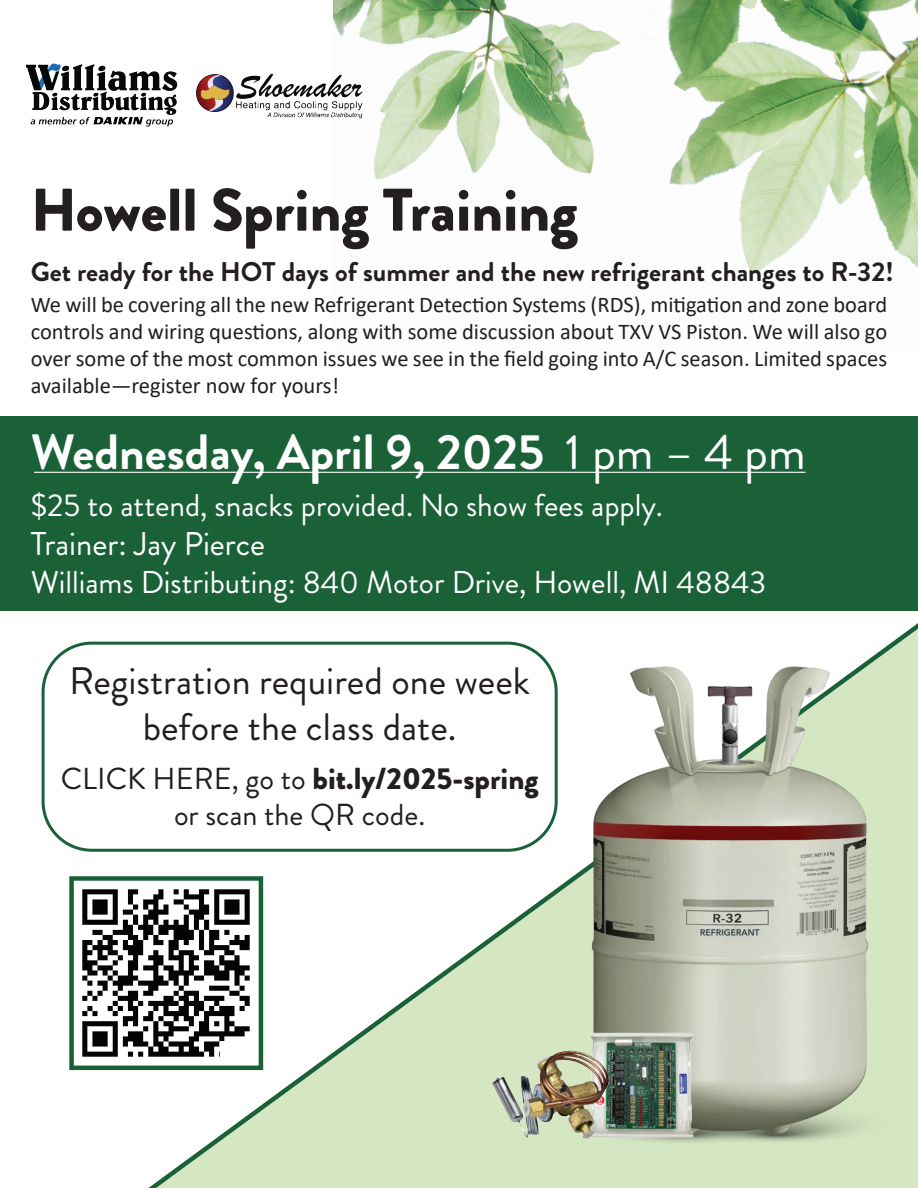
<style>
.page{position:relative;width:918px;height:1188px;background:#fff}
.page>*{position:absolute;margin:0;border:0;box-sizing:border-box;transform-origin:0 0}
.t1{font:900 60px "Brandon Grotesque";color:#231f20}
.t2{font:700 49.5px "Brandon Grotesque";color:#fff}
.t3{font:38.25px/45.9px "Brandon Grotesque";color:#231f20;text-align:center}
.t4{font:32.85px "Brandon Grotesque";color:#fff}
.t5{font:31.5px "Brandon Grotesque";color:#fff}
.t6{font:30.3px/36.5px "Brandon Grotesque";color:#231f20;text-align:center}
.t7{font:700 27px "Brandon Grotesque";color:#231f20}
.t8{font:22.5px/27px "Calibri";color:#231f20;text-align:justify}
.s1{font-weight:400}
.s2{font-weight:900}
</style>
<div class="page">
<svg style="left:41px;top:641px;width:877px;height:547px"></svg>
<img style="left:333px;top:0;width:585px;height:274px">
<img style="left:531px;top:623px;width:387px;height:528px">
<img style="left:585px;top:1030px;width:112px;height:112px">
<img style="left:488px;top:1049px;width:123px;height:95px">
<img style="left:25px;top:63px;width:153px;height:64px">
<img style="left:196px;top:66px;width:172px;height:63px">
<div style="left:0;top:417px;width:918px;height:194px;background:#1a6138"></div>
<hr style="left:34px;top:472px;width:772px;height:1px;background:#fff">
<img style="left:74px;top:881px;width:184px;height:184px">
<div style="left:69px;top:876px;width:194px;height:194px;border:4px solid #1a6138"></div>
<div style="left:220px;top:1041px;width:36px;height:21px;background:#fff"></div>
<h1 class="t1" style="left:31px;top:167px;width:549px">Howell Spring Training</h1>
<p class="t7" style="left:31px;top:253px;width:864px">Get ready for the HOT days of summer and the new refrigerant changes to R-32!</p>
<p class="t8" style="left:31px;top:291px;width:858px">We will be covering all the new Refrigerant Detection Systems (RDS), mitigation and zone board controls and wiring questions, along with some discussion about TXV VS Piston. We will also go over some of the most common issues we see in the field going into A/C season. Limited spaces available—register now for yours!</p>
<h2 class="t2" style="left:31px;top:417px;width:777px">Wednesday, April 9, 2025 <span class="s1">1 pm – 4 pm</span></h2>
<h3 class="t5" style="left:31px;top:483px;width:634px">$25 to attend, snacks provided. No show fees apply.</h3>
<h3 class="t4" style="left:31px;top:521px;width:236px">Trainer: Jay Pierce</h3>
<h3 class="t5" style="left:31px;top:560px;width:737px">Williams Distributing: 840 Motor Drive, Howell, MI 48843</h3>
<h3 class="t3" style="left:69px;top:658px;width:462px">Registration required one week before the class date.</h3>
<h3 class="t6" style="left:61px;top:760px;width:479px">CLICK HERE, go to <span class="s2">bit.ly/2025-spring </span>or scan the QR code.</h3>
</div>
